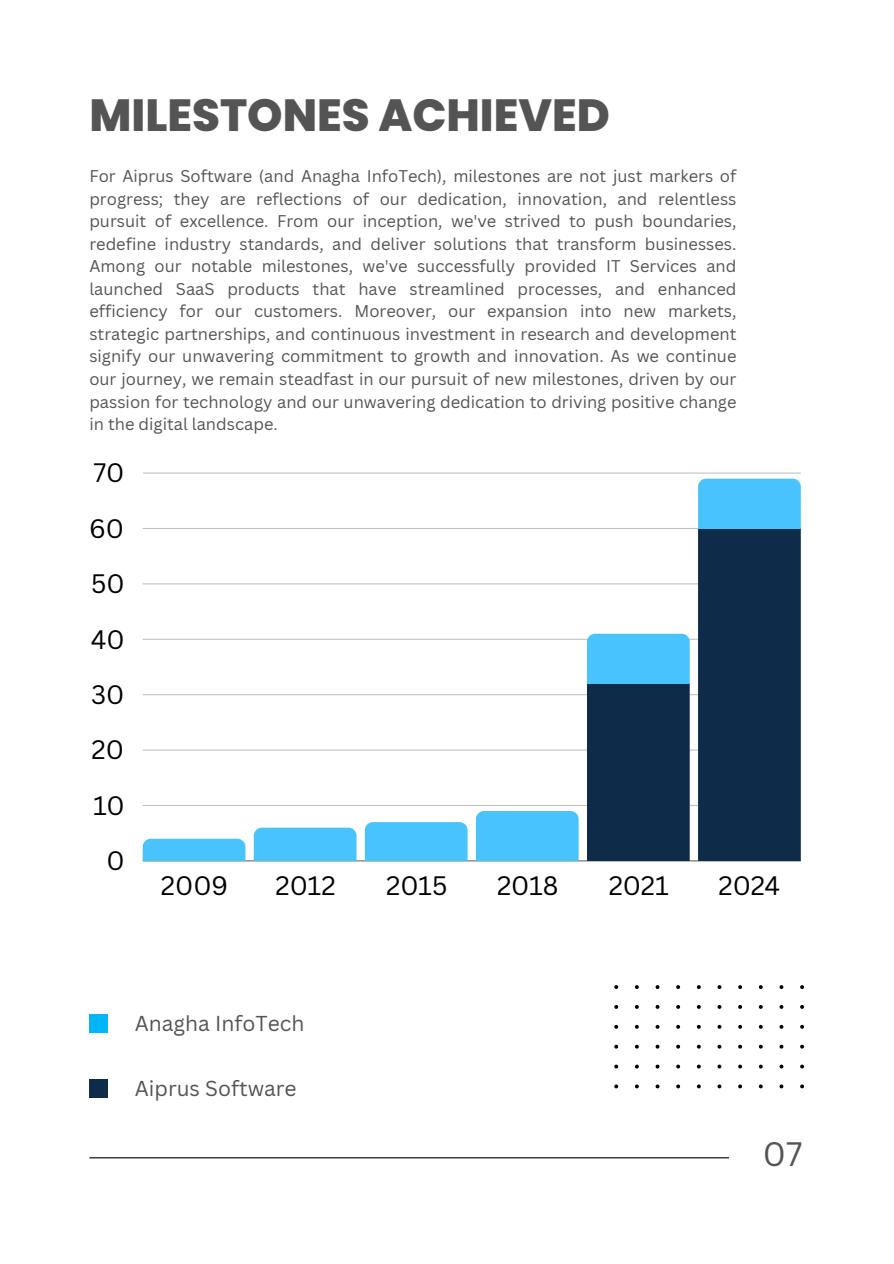
<style>
.page{position:relative;width:894px;height:1264px;background:#fff}
.page>*{position:absolute;margin:0;border:0;box-sizing:border-box;transform-origin:0 0}
.t1{font:800 45px "Poppins";color:#545454}
.t2{font:33px "Canva Sans";color:#545454}
.t3{font:25.95px "Canva Sans";color:#000}
.t4{font:21px "Canva Sans";color:#545454}
.t5{font:16.5px/22.5px "Canva Sans";color:#545454;text-align:justify}
</style>
<div class="page">
<hr style="left:143px;top:860px;width:657px;height:1px;background:#000">
<hr style="left:143px;top:805px;width:657px;height:1px;background:#000">
<hr style="left:143px;top:749px;width:657px;height:1px;background:#000">
<hr style="left:143px;top:694px;width:657px;height:1px;background:#000">
<hr style="left:143px;top:638px;width:657px;height:2px;background:#000">
<hr style="left:143px;top:583px;width:657px;height:1px;background:#000">
<hr style="left:143px;top:528px;width:657px;height:1px;background:#000">
<hr style="left:143px;top:472px;width:657px;height:1px;background:#000">
<div style="left:143px;top:838px;width:102px;height:22px;background:#49c3fb"></div>
<div style="left:254px;top:827px;width:102px;height:33px;background:#49c3fb"></div>
<div style="left:365px;top:822px;width:102px;height:38px;background:#49c3fb"></div>
<div style="left:476px;top:811px;width:102px;height:49px;background:#49c3fb"></div>
<svg style="left:586px;top:633px;width:103px;height:227px"></svg>
<svg style="left:697px;top:478px;width:103px;height:382px"></svg>
<div style="left:89px;top:1014px;width:19px;height:19px;background:#00b5f8"></div>
<div style="left:89px;top:1079px;width:19px;height:19px;background:#0e2c49"></div>
<hr style="left:89px;top:1157px;width:639px;height:1px;background:#000">
<svg style="left:614px;top:985px;width:189px;height:103px"></svg>
<h1 class="t1" style="left:89px;top:84px;width:522px">MILESTONES ACHIEVED</h1>
<p class="t5" style="left:89px;top:165px;width:648px">For Aiprus Software (and Anagha InfoTech), milestones are not just markers of progress; they are reflections of our dedication, innovation, and relentless pursuit of excellence. From our inception, we've strived to push boundaries, redefine industry standards, and deliver solutions that transform businesses.<br>Among our notable milestones, we've successfully provided IT Services and launched SaaS products that have streamlined processes, and enhanced efficiency for our customers. Moreover, our expansion into new markets, strategic partnerships, and continuous investment in research and development signify our unwavering commitment to growth and innovation. As we continue our journey, we remain steadfast in our pursuit of new milestones, driven by our passion for technology and our unwavering dedication to driving positive change in the digital landscape.</p>
<h3 class="t3" style="left:93px;top:455px;width:33px">70</h3>
<h3 class="t3" style="left:89px;top:510px;width:36px">60</h3>
<h3 class="t3" style="left:91px;top:565px;width:35px">50</h3>
<h3 class="t3" style="left:91px;top:621px;width:35px">40</h3>
<h3 class="t3" style="left:91px;top:676px;width:35px">30</h3>
<h3 class="t3" style="left:92px;top:731px;width:34px">20</h3>
<h3 class="t3" style="left:93px;top:787px;width:33px">10</h3>
<h3 class="t3" style="left:106px;top:842px;width:20px">0</h3>
<h3 class="t3" style="left:161px;top:867px;width:69px">2009</h3>
<h3 class="t3" style="left:275px;top:867px;width:62px">2012</h3>
<h3 class="t3" style="left:386px;top:867px;width:63px">2015</h3>
<h3 class="t3" style="left:497px;top:867px;width:63px">2018</h3>
<h3 class="t3" style="left:608px;top:867px;width:62px">2021</h3>
<h3 class="t3" style="left:718px;top:867px;width:63px">2024</h3>
<h2 class="t4" style="left:135px;top:1008px;width:171px">Anagha InfoTech</h2>
<h2 class="t4" style="left:135px;top:1073px;width:163px">Aiprus Software</h2>
<p class="t2" style="left:762px;top:1130px;width:41px">07</p>
</div>
